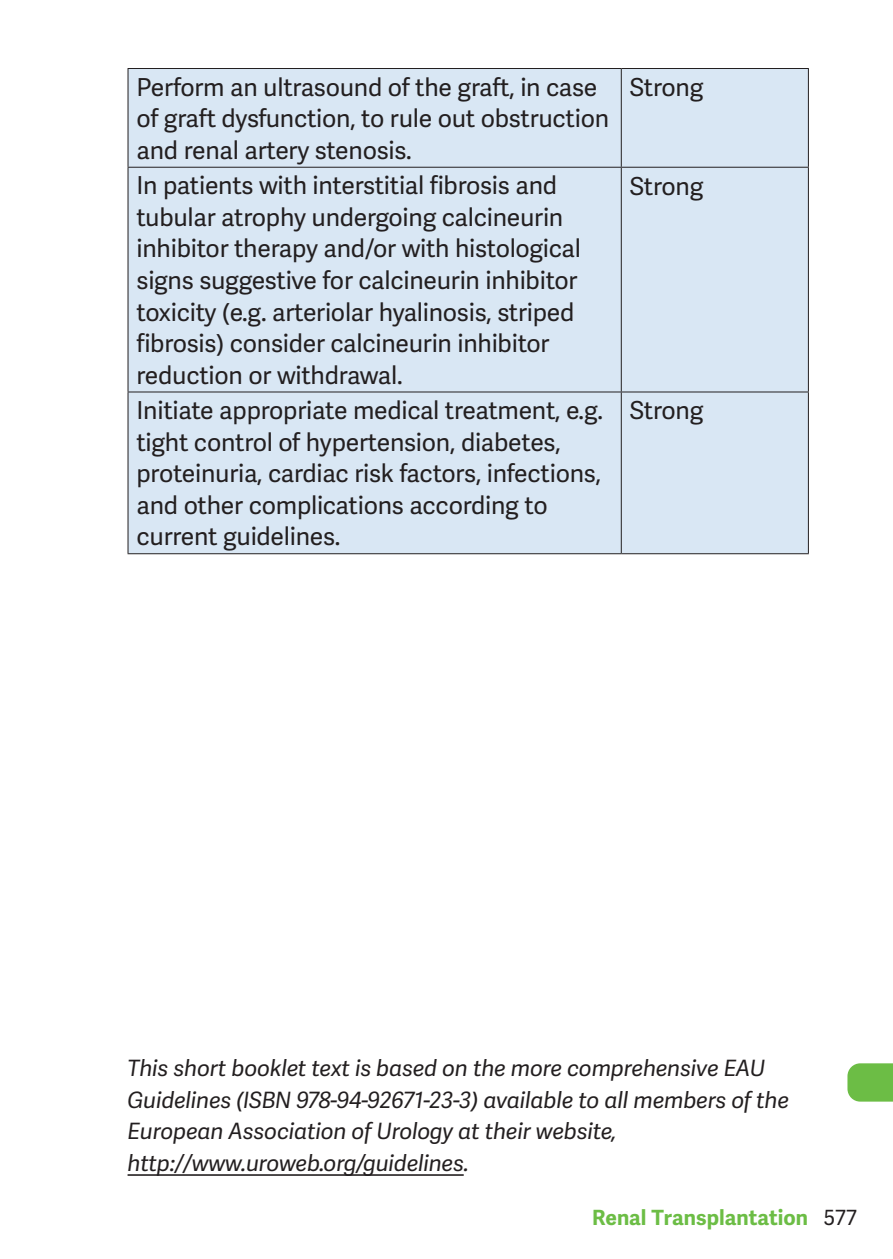
<style>
.page{position:relative;width:893px;height:1259px;background:#fff}
.page>*{position:absolute;margin:0;border:0;box-sizing:border-box;transform-origin:0 0}
.t1{font:24.6px/31.5px "Adelle Sans";letter-spacing:-.01em;color:#231f20}
.t2{font:italic 22.5px/31.5px "Adelle Sans";letter-spacing:-.01em;color:#231f20}
.t3{font:700 21px "Adelle Sans";color:#6cbd45}
.s1{font-weight:400;color:#231f20}
</style>
<div class="page">
<svg style="left:847px;top:1063px;width:46px;height:38px;background:#74c04f"></svg>
<hr style="left:128px;top:1174px;width:336px;height:1px;background:#231f20">
<div style="left:129px;top:69px;width:679px;height:484px;background:#d9e7f4"></div>
<hr style="left:127px;top:69px;width:2px;height:98px;background:#231f20">
<hr style="left:808px;top:69px;width:1px;height:98px;background:#231f20">
<hr style="left:127px;top:168px;width:2px;height:223px;background:#231f20">
<hr style="left:808px;top:168px;width:1px;height:223px;background:#231f20">
<hr style="left:127px;top:392px;width:2px;height:161px;background:#231f20">
<hr style="left:808px;top:392px;width:1px;height:161px;background:#231f20">
<hr style="left:128px;top:68px;width:493px;height:1px;background:#231f20">
<hr style="left:621px;top:68px;width:188px;height:1px;background:#231f20">
<hr style="left:621px;top:69px;width:1px;height:98px;background:#231f20">
<hr style="left:128px;top:167px;width:493px;height:1px;background:#231f20">
<hr style="left:621px;top:167px;width:188px;height:1px;background:#231f20">
<hr style="left:621px;top:168px;width:1px;height:223px;background:#231f20">
<hr style="left:128px;top:391px;width:493px;height:1px;background:#231f20">
<hr style="left:128px;top:553px;width:493px;height:1px;background:#231f20">
<hr style="left:621px;top:391px;width:188px;height:1px;background:#231f20">
<hr style="left:621px;top:392px;width:1px;height:161px;background:#231f20">
<hr style="left:621px;top:553px;width:188px;height:1px;background:#231f20">
<p class="t1" style="left:137px;top:72px;width:474px">Perform an ultrasound of the graft, in case of graft dysfunction, to rule out obstruction and renal artery stenosis.</p>
<p class="t1" style="left:630px;top:72px;width:75px">Strong</p>
<p class="t1" style="left:137px;top:171px;width:446px">In patients with interstitial fibrosis and tubular atrophy undergoing calcineurin inhibitor therapy and/or with histological signs suggestive for calcineurin inhibitor toxicity (e.g. arteriolar hyalinosis, striped fibrosis) consider calcineurin inhibitor reduction or withdrawal.</p>
<p class="t1" style="left:630px;top:171px;width:75px">Strong</p>
<p class="t1" style="left:137px;top:396px;width:468px">Initiate appropriate medical treatment, e.g. tight control of hypertension, diabetes, proteinuria, cardiac risk factors, infections, and other complications according to current guidelines.</p>
<p class="t1" style="left:630px;top:396px;width:75px">Strong</p>
<p class="t2" style="left:128px;top:1053px;width:663px">This short booklet text is based on the more comprehensive EAU Guidelines (ISBN 978-94-92671-23-3) available to all members of the European Association of Urology at their website, http://www.uroweb.org/guidelines.</p>
<p class="t3" style="left:592px;top:1204px;width:266px">Renal Transplantation <span class="s1">577</span></p>
</div>
